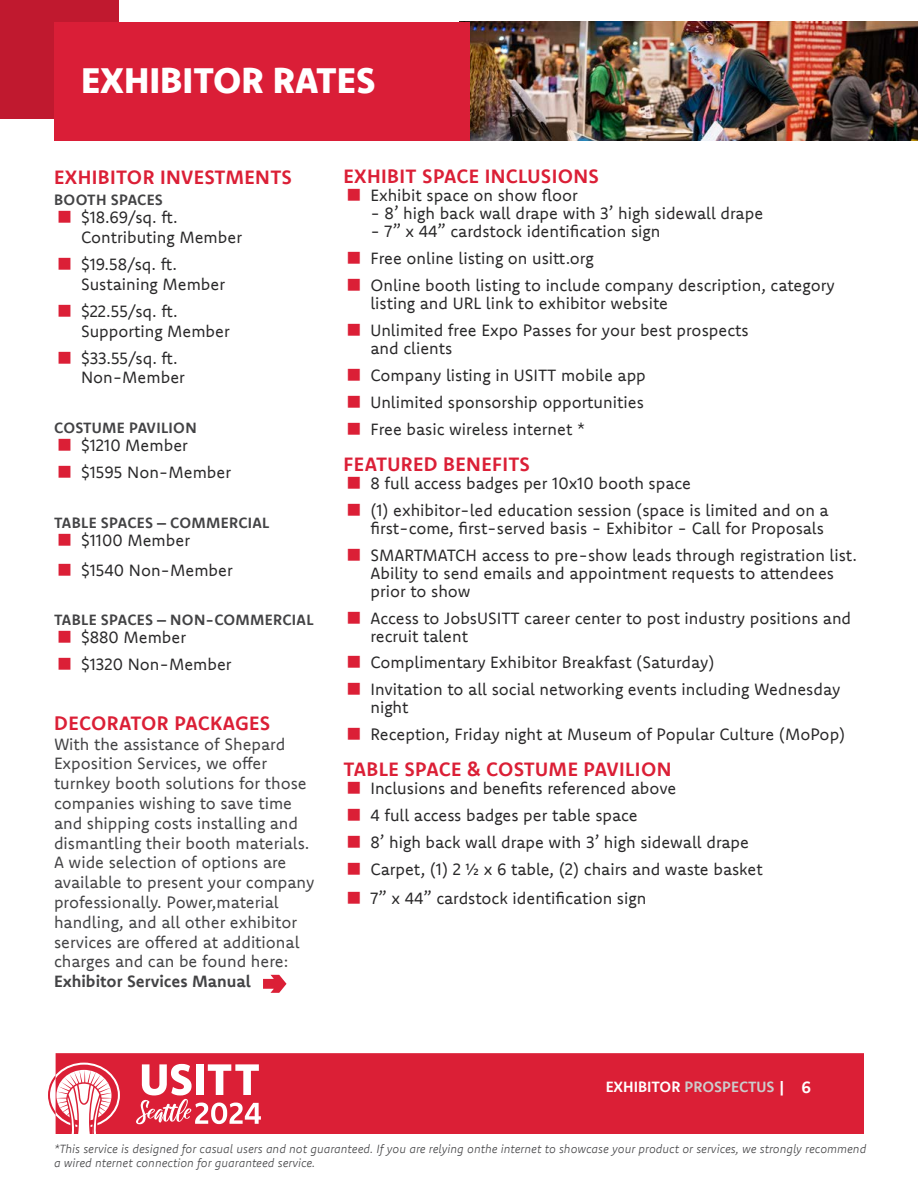
<style>
.page{position:relative;width:918px;height:1188px;background:#fff}
.page>*{position:absolute;margin:0;border:0;box-sizing:border-box;transform-origin:0 0}
.t1{font:800 36px "Komet";color:#fff}
.t2{font:700 19.5px "Komet";letter-spacing:.02em;color:#db1f36}
.t3{font:16.5px/26.8px "Komet";color:#292829}
.t4{font:16.5px/19.8px "Komet";color:#434345}
.t5{font:700 16.5px "Komet";color:#434345}
.t6{font:700 15px "Komet";letter-spacing:.02em;color:#434345}
.t7{font:700 15px "Komet";color:#fff}
.t8{font:italic 300 12px/14.4px "Komet";color:#434345}
.s1{color:#ccc}
.s2{font-size:16.5px}
</style>
<div class="page">
<div style="left:56px;top:1053px;width:808px;height:81px;background:#db1f36"></div>
<svg style="left:48px;top:1063px;width:72px;height:71px"></svg>
<svg style="left:136px;top:1064px;width:125px;height:60px"></svg>
<img style="left:470px;top:22px;width:448px;height:118px">
<div style="left:0;top:0;width:118px;height:119px;background:#c0192f"></div>
<div style="left:54px;top:22px;width:416px;height:118px;background:#da1e37"></div>
<svg style="left:263px;top:975px;width:24px;height:18px"></svg>
<h1 class="t1" style="left:81px;top:57px;width:296px">EXHIBITOR RATES</h1>
<p class="t2" style="left:54px;top:165px;width:239px">EXHIBITOR INVESTMENTS</p>
<p class="t6" style="left:54px;top:190px;width:110px">BOOTH SPACES</p>
<p class="t3" style="left:81px;top:207px;width:163px;line-height:19.8px">$18.69/sq. ft.<br>Contributing Member</p>
<p class="t3" style="left:81px;top:254px;width:146px;line-height:19.8px">$19.58/sq. ft.<br>Sustaining Member</p>
<p class="t3" style="left:81px;top:301px;width:150px;line-height:19.8px">$22.55/sq. ft.<br>Supporting Member</p>
<p class="t3" style="left:81px;top:347px;width:105px;line-height:19.8px">$33.55/sq. ft.<br>Non-Member</p>
<p class="t6" style="left:54px;top:418px;width:144px">COSTUME PAVILION</p>
<p class="t3" style="left:81px;top:431px;width:152px">$1210 Member $1595 Non-Member</p>
<p class="t6" style="left:54px;top:513px;width:217px">TABLE SPACES – COMMERCIAL</p>
<p class="t3" style="left:81px;top:525px;width:153px;line-height:29.8px">$1100 Member $1540 Non-Member</p>
<p class="t6" style="left:54px;top:610px;width:261px">TABLE SPACES – NON-COMMERCIAL</p>
<p class="t3" style="left:81px;top:624px;width:152px">$880 Member $1320 Non-Member</p>
<p class="t2" style="left:54px;top:710px;width:218px">DECORATOR PACKAGES</p>
<p class="t4" style="left:54px;top:734px;width:262px">With the assistance of Shepard<br>Exposition Services, we offer turnkey booth solutions for those companies wishing to save time and shipping costs installing and dismantling their booth materials.<br>A wide selection of options are available to present your company professionally. Power,material handling, and all other exhibitor services are offered at additional charges and can be found here:</p>
<p class="t5" style="left:54px;top:971px;width:198px">Exhibitor Services Manual</p>
<p class="t2" style="left:344px;top:164px;width:257px">EXHIBIT SPACE INCLUSIONS</p>
<p class="t3" style="left:370px;top:182px;width:209px">Exhibit space on show floor</p>
<p class="t3" style="left:370px;top:200px;width:394px">- 8’ high back wall drape with 3’ high sidewall drape</p>
<p class="t3" style="left:370px;top:218px;width:466px">- 7” x 44” cardstock identification sign<br>Free online listing on usitt.org<br>Online booth listing to include company description, category</p>
<p class="t3" style="left:370px;top:290px;width:380px">listing and URL link to exhibitor website<br>Unlimited free Expo Passes for your best prospects</p>
<p class="t3" style="left:370px;top:335px;width:277px">and clients<br>Company listing in USITT mobile app<br>Unlimited sponsorship opportunities<br>Free basic wireless internet *</p>
<p class="t2" style="left:344px;top:451px;width:188px">FEATURED BENEFITS</p>
<p class="t3" style="left:370px;top:469px;width:460px">8 full access badges per 10x10 booth space<br>(1) exhibitor-led education session (space is limited and on a</p>
<p class="t3" style="left:370px;top:514px;width:488px">first-come, first-served basis - Exhibitor - Call for Proposals<br>SMARTMATCH access to pre-show leads through registration list.</p>
<p class="t3" style="left:370px;top:563px;width:465px;line-height:18px">Ability to send emails and appointment requests to attendees prior to show</p>
<p class="t3" style="left:370px;top:608px;width:482px;line-height:18px">Access to JobsUSITT career center to post industry positions and recruit talent</p>
<p class="t3" style="left:370px;top:649px;width:471px">Complimentary Exhibitor Breakfast (Saturday)<br>Invitation to all social networking events including Wednesday</p>
<p class="t3" style="left:370px;top:694px;width:476px">night<br>Reception, Friday night at Museum of Popular Culture (MoPop)</p>
<p class="t2" style="left:344px;top:757px;width:329px">TABLE SPACE &amp; COSTUME PAVILION</p>
<p class="t3" style="left:370px;top:775px;width:394px">Inclusions and benefits referenced above<br>4 full access badges per table space<br>8’ high back wall drape with 3’ high sidewall drape Carpet, (1) 2 ½ x 6 table, (2) chairs and waste basket</p>
<p class="t3" style="left:370px;top:884px;width:277px">7” x 44” cardstock identification sign</p>
<p class="t7" style="left:606px;top:1077px;width:207px">EXHIBITOR <span class="s1">PROSPECTUS</span> | <span class="s2">6</span></p>
<p class="t8" style="left:54px;top:1141px;width:814px">*This service is designed for casual users and not guaranteed. If you are relying onthe internet to showcase your product or services, we strongly recommend a wired nternet connection for guaranteed service.</p>
</div>
